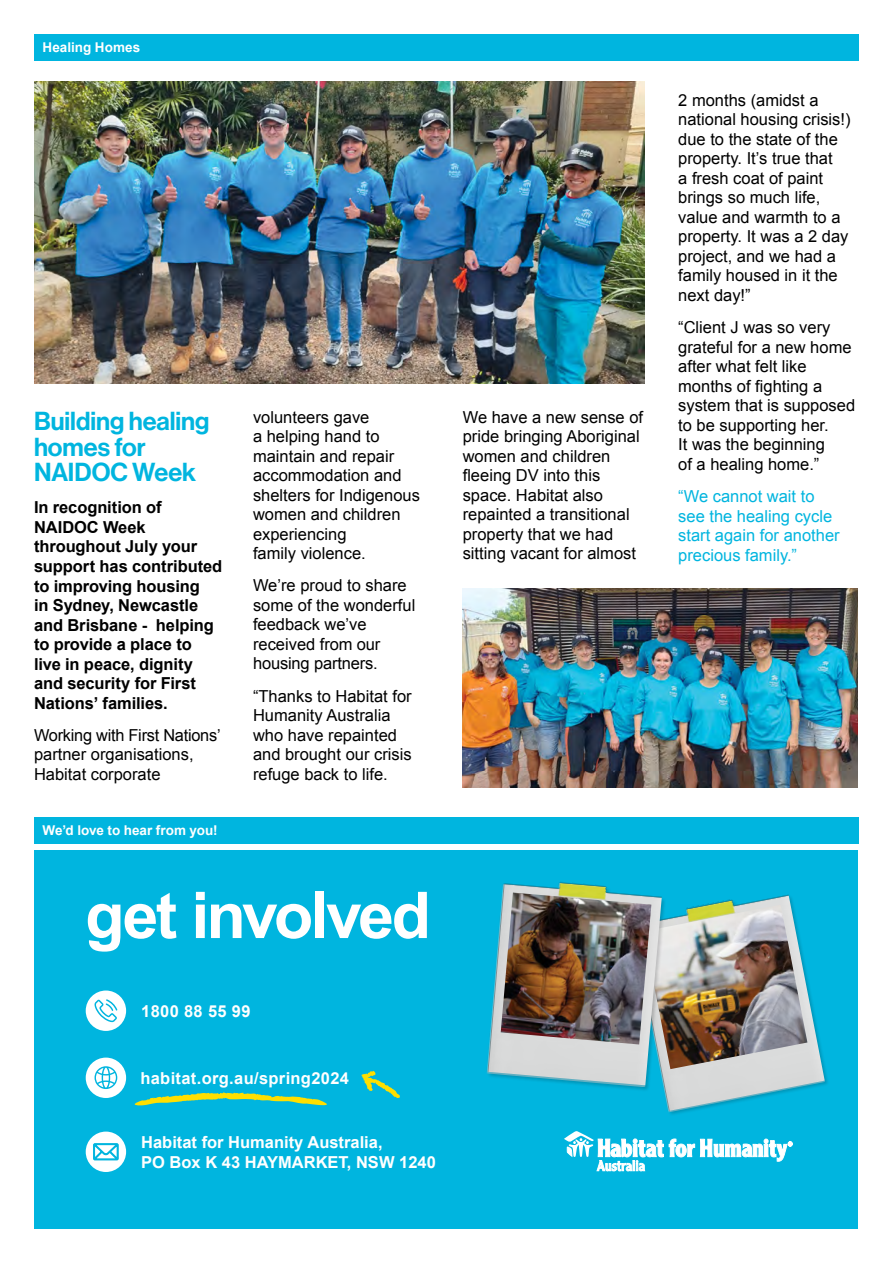
<style>
.page{position:relative;width:893px;height:1263px;background:#fff}
.page>*{position:absolute;margin:0;border:0;box-sizing:border-box;transform-origin:0 0}
.t1{font:700 64.5px "Arial";letter-spacing:-.04em;color:#fff}
.t2{font:25.5px/25.5px "N Haas Grotesk DS Pro 65 Md";color:#00b5df}
.t3{font:16.5px/19.5px "Arial";color:#000}
.t4{font:700 16.5px/19.5px "Arial";letter-spacing:-.005em;color:#000}
.t5{font:16.5px/19.5px "Arial";color:#00b5df}
.t6{font:700 16.5px/19.5px "Arial";color:#fff}
.t7{font:700 16.5px "Arial";letter-spacing:.02em;color:#fff}
.t8{font:700 13.5px "Arial";color:#fff}
</style>
<div class="page">
<div style="left:34px;top:34px;width:825px;height:27px;background:#00b5df"></div>
<div style="left:34px;top:817px;width:825px;height:26px;background:#00b5df"></div>
<div style="left:34px;top:851px;width:823px;height:378px;background:#00b5df"></div>
<svg style="left:564px;top:1131px;width:228px;height:40px"></svg>
<img style="left:664px;top:894px;width:161px;height:219px">
<img style="left:667px;top:905px;width:140px;height:164px">
<div style="left:86px;top:990px;width:40px;height:41px;background:#fff;border-radius:50%"></div>
<svg style="left:94px;top:999px;width:23px;height:23px"></svg>
<div style="left:86px;top:1131px;width:40px;height:41px;background:#fff;border-radius:50%"></div>
<div style="left:86px;top:1057px;width:40px;height:41px;background:#fff;border-radius:50%"></div>
<svg style="left:95px;top:1066px;width:22px;height:23px"></svg>
<svg style="left:134px;top:1092px;width:193px;height:13px"></svg>
<svg style="left:361px;top:1071px;width:39px;height:27px"></svg>
<div style="left:486px;top:882px;width:181px;height:209px;background:#000;opacity:.18"></div>
<img style="left:486px;top:881px;width:176px;height:206px">
<img style="left:501px;top:892px;width:150px;height:152px">
<img style="left:34px;top:81px;width:610px;height:302px">
<img style="left:463px;top:589px;width:394px;height:198px">
<svg style="left:93px;top:1143px;width:26px;height:17px"></svg>
<p class="t8" style="left:43px;top:39px;width:99px">Healing Homes</p>
<h2 class="t2" style="left:34px;top:409px;width:177px">Building healing homes for<br>NAIDOC Week</h2>
<p class="t4" style="left:34px;top:498px;width:190px">In recognition of<br>NAIDOC Week throughout July your support has contributed to improving housing<br>in Sydney, Newcastle and Brisbane - helping to provide a place to live in peace, dignity and security for First<br>Nations’ families.</p>
<p class="t3" style="left:34px;top:725px;width:188px">Working with First Nations’ partner organisations,<br>Habitat corporate</p>
<p class="t8" style="left:43px;top:821px;width:177px">We’d love to hear from you!</p>
<p class="t3" style="left:253px;top:407px;width:168px">volunteers gave<br>a helping hand to maintain and repair accommodation and shelters for Indigenous women and children experiencing<br>family violence.</p>
<p class="t3" style="left:253px;top:576px;width:164px">We’re proud to share some of the wonderful feedback we’ve received from our housing partners.</p>
<p class="t3" style="left:253px;top:686px;width:160px">“Thanks to Habitat for<br>Humanity Australia who have repainted and brought our crisis refuge back to life.</p>
<h1 class="t1" style="left:85px;top:873px;width:347px">get involved</h1>
<p class="t7" style="left:141px;top:1000px;width:111px">1800 88 55 99</p>
<p class="t7" style="left:140px;top:1067px;width:210px">habitat.org.au/spring2024</p>
<p class="t6" style="left:141px;top:1133px;width:296px">Habitat for Humanity Australia,<br>PO Box K 43 HAYMARKET, NSW 1240</p>
<p class="t3" style="left:463px;top:407px;width:182px">We have a new sense of pride bringing Aboriginal women and children fleeing DV into this space. Habitat also repainted a transitional property that we had sitting vacant for almost</p>
<p class="t3" style="left:678px;top:91px;width:174px">2 months (amidst a national housing crisis!) due to the state of the property. It’s true that<br>a fresh coat of paint brings so much life, value and warmth to a property. It was a 2 day project, and we had a family housed in it the next day!”</p>
<p class="t3" style="left:678px;top:318px;width:178px">“Client J was so very grateful for a new home after what felt like months of fighting a system that is supposed to be supporting her.<br>It was the beginning<br>of a healing home.”</p>
<p class="t5" style="left:678px;top:487px;width:163px">“We cannot wait to see the healing cycle start again for another precious family.”</p>
</div>
